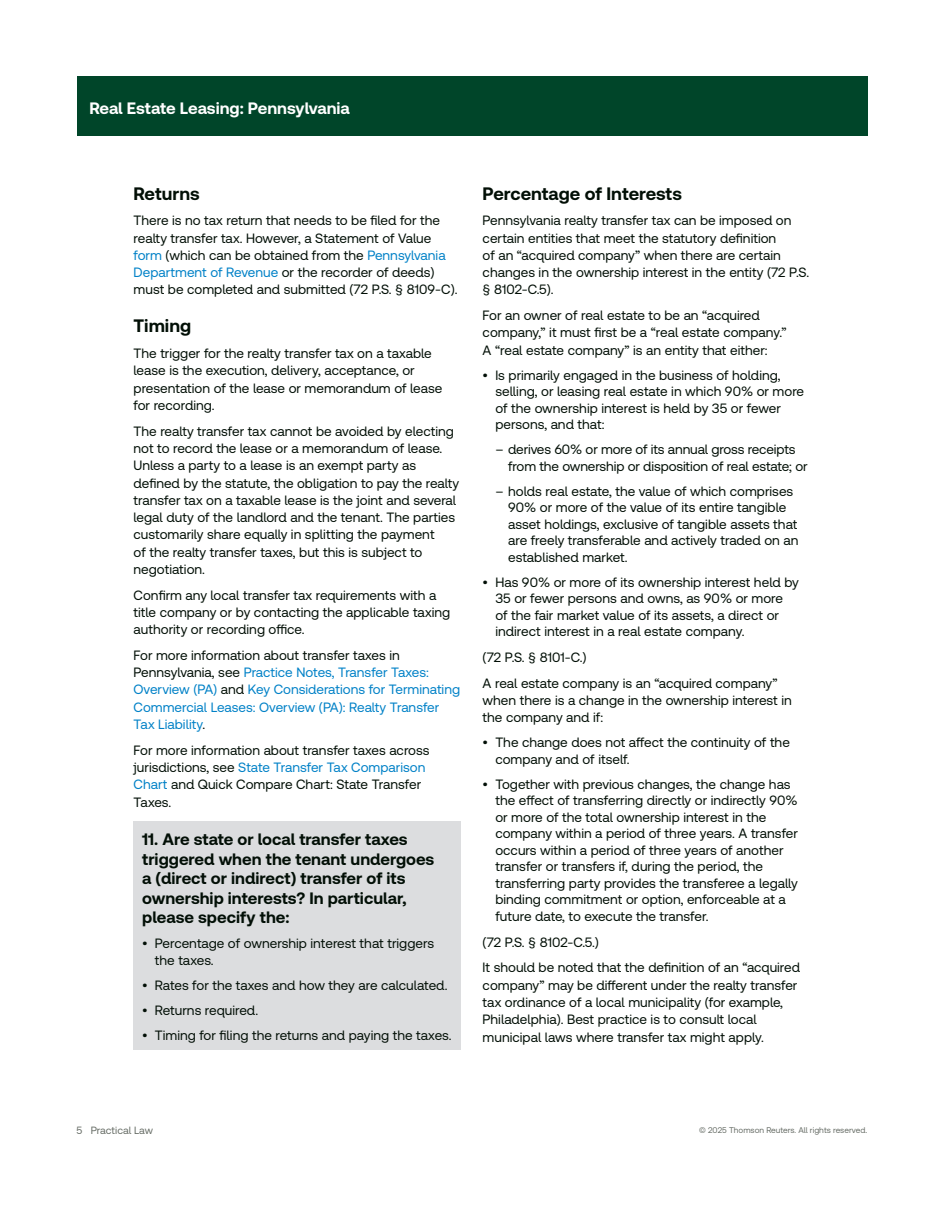
<style>
.page{position:relative;width:944px;height:1214px;background:#fff}
.page>*{position:absolute;margin:0;border:0;box-sizing:border-box;transform-origin:0 0}
.t1{font:700 18px "Clario";color:#020f06}
.t2{font:700 16.5px/19.5px "Clario";color:#020f06}
.t3{font:700 16.5px "Clario";color:#fff}
.t4{font:13.5px/17.2px "Clario";color:#020f06}
.t5{font:13.5px/17.2px "Clario";color:#0081c7}
.t6{font:10.5px "Clario";color:#676d66}
.t7{font:8.25px "Clario";color:#676d66}
.s1{color:#0081c7}
.s2{color:#020f06}
</style>
<div class="page">
<div style="left:77px;top:77px;width:790px;height:59px;background:#004529"></div>
<div style="left:134px;top:821px;width:327px;height:229px;background:#dcdddf"></div>
<p class="t3" style="left:89px;top:98px;width:262px">Real Estate Leasing: Pennsylvania</p>
<h1 class="t1" style="left:134px;top:182px;width:68px">Returns</h1>
<p class="t4" style="left:134px;top:212px;width:325px">There is no tax return that needs to be filed for the realty transfer tax. However, a Statement of Value <span class="s1">form</span> (which can be obtained from the <span class="s1">Pennsylvania Department of Revenue</span> or the recorder of deeds) must be completed and submitted (72 P.S. § 8109-C).</p>
<h1 class="t1" style="left:134px;top:315px;width:59px">Timing</h1>
<p class="t4" style="left:134px;top:344px;width:310px">The trigger for the realty transfer tax on a taxable lease is the execution, delivery, acceptance, or presentation of the lease or memorandum of lease for recording.</p>
<p class="t4" style="left:134px;top:422px;width:327px">The realty transfer tax cannot be avoided by electing not to record the lease or a memorandum of lease.<br>Unless a party to a lease is an exempt party as defined by the statute, the obligation to pay the realty transfer tax on a taxable lease is the joint and several legal duty of the landlord and the tenant. The parties customarily share equally in splitting the payment<br>of the realty transfer taxes, but this is subject to negotiation.</p>
<p class="t4" style="left:134px;top:586px;width:318px">Confirm any local transfer tax requirements with a title company or by contacting the applicable taxing authority or recording office.</p>
<p class="t5" style="left:134px;top:646px;width:328px"><span class="s2">For more information about transfer taxes in Pennsylvania, see</span> Practice Notes, Transfer Taxes:<br>Overview (PA) <span class="s2">and</span> Key Considerations for Terminating Commercial Leases: Overview (PA): Realty Transfer Tax Liability<span class="s2">.</span></p>
<p class="t4" style="left:134px;top:741px;width:297px">For more information about transfer taxes across jurisdictions, see <span class="s1">State Transfer Tax Comparison Chart</span> and Quick Compare Chart: State Transfer Taxes.</p>
<p class="t2" style="left:142px;top:829px;width:294px">11. Are state or local transfer taxes triggered when the tenant undergoes a (direct or indirect) transfer of its ownership interests? In particular, please specify the:</p>
<p class="t4" style="left:155px;top:935px;width:281px;line-height:16.5px;text-indent:-13px">• Percentage of ownership interest that triggers the taxes.</p>
<p class="t4" style="left:142px;top:976px;width:307px">• Rates for the taxes and how they are calculated.</p>
<p class="t4" style="left:142px;top:1001px;width:118px">• Returns required.</p>
<p class="t4" style="left:142px;top:1026px;width:311px">• Timing for filing the returns and paying the taxes.</p>
<h1 class="t1" style="left:482px;top:182px;width:201px">Percentage of Interests</h1>
<p class="t4" style="left:482px;top:212px;width:328px">Pennsylvania realty transfer tax can be imposed on certain entities that meet the statutory definition<br>of an “acquired company” when there are certain changes in the ownership interest in the entity (72 P.S. § 8102-C.5).</p>
<p class="t4" style="left:482px;top:306px;width:305px">For an owner of real estate to be an “acquired company,” it must first be a “real estate company.”<br>A “real estate company” is an entity that either:</p>
<p class="t4" style="left:495px;top:366px;width:310px;line-height:16.5px;text-indent:-13px">• Is primarily engaged in the business of holding, selling, or leasing real estate in which 90% or more of the ownership interest is held by 35 or fewer persons, and that:</p>
<p class="t4" style="left:508px;top:441px;width:301px;line-height:16.5px;text-indent:-13px">– derives 60% or more of its annual gross receipts from the ownership or disposition of real estate; or</p>
<p class="t4" style="left:508px;top:482px;width:292px;line-height:16.5px;text-indent:-13px">– holds real estate, the value of which comprises 90% or more of the value of its entire tangible asset holdings, exclusive of tangible assets that are freely transferable and actively traded on an established market.</p>
<p class="t4" style="left:495px;top:573px;width:305px;line-height:16.5px;text-indent:-13px">• Has 90% or more of its ownership interest held by 35 or fewer persons and owns, as 90% or more<br>of the fair market value of its assets, a direct or indirect interest in a real estate company.</p>
<p class="t4" style="left:482px;top:644px;width:296px;line-height:25.8px">(72 P.S. § 8101-C.)<br>A real estate company is an “acquired company”</p>
<p class="t4" style="left:482px;top:691px;width:311px">when there is a change in the ownership interest in the company and if:</p>
<p class="t4" style="left:495px;top:734px;width:296px;line-height:16.5px;text-indent:-13px">• The change does not affect the continuity of the company and of itself.</p>
<p class="t4" style="left:495px;top:775px;width:304px;line-height:16.5px;text-indent:-13px">• Together with previous changes, the change has the effect of transferring directly or indirectly 90% or more of the total ownership interest in the company within a period of three years. A transfer occurs within a period of three years of another transfer or transfers if, during the period, the transferring party provides the transferee a legally binding commitment or option, enforceable at a future date, to execute the transfer.</p>
<p class="t4" style="left:482px;top:928px;width:319px;line-height:25.8px">(72 P.S. § 8102-C.5.)<br>It should be noted that the definition of an “acquired</p>
<p class="t4" style="left:482px;top:976px;width:316px">company” may be different under the realty transfer tax ordinance of a local municipality (for example, Philadelphia). Best practice is to consult local municipal laws where transfer tax might apply.</p>
<p class="t6" style="left:77px;top:1124px;width:78px">5 Practical Law</p>
<p class="t7" style="left:699px;top:1124px;width:170px">© 2025 Thomson Reuters. All rights reserved.</p>
</div>
